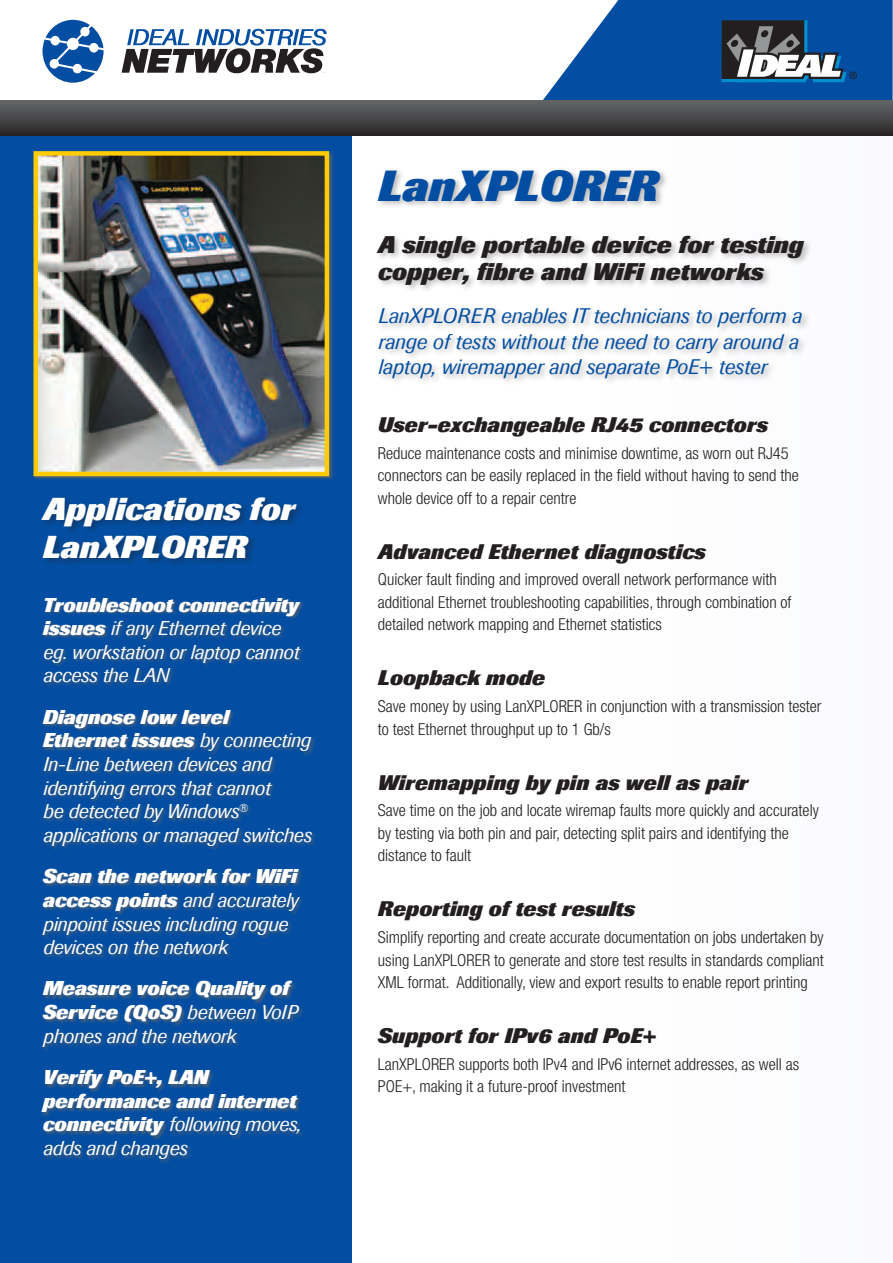
<style>
.page{position:relative;width:893px;height:1263px;background:#fff}
.page>*{position:absolute;margin:0;border:0;box-sizing:border-box;transform-origin:0 0}
.t1{font:italic 800 43.2px "Imago";color:#034ea2}
.t2{font:italic 800 31.5px/37.8px "Imago";color:#fff}
.t3{font:italic 800 24px/27px "Imago";color:#231f20}
.t4{font:italic 800 21px "Imago";color:#231f20}
.t5{font:italic 21px/25.2px "Imago";color:#034ea2}
.t6{font:italic 19.95px/23.7px "Imago";letter-spacing:-.01em;color:#fff}
.t7{font:italic 800 19.95px/23.7px "Imago";letter-spacing:-.01em;color:#fff}
.t8{font:300 condensed 16.5px/22.5px "Helvetica Neue LT Std";color:#231f20}
.s1{font-weight:800}
.s2{font-weight:400}
</style>
<div class="page">
<svg style="left:122px;top:29px;width:205px;height:44px"></svg>
<svg style="left:43px;top:20px;width:61px;height:63px"></svg>
<svg style="left:542px;top:0;width:351px;height:101px"></svg>
<div style="left:0;top:131px;width:351px;height:1132px;background:#034ea2"></div>
<div style="left:0;top:101px;width:893px;height:34px;background:linear-gradient(to bottom,#656769,#2b2829)"></div>
<div style="left:42px;top:597px;width:275px;height:566px;background:#636466;opacity:.65"></div>
<div style="left:40px;top:496px;width:265px;height:71px;background:#231f20;opacity:.4"></div>
<div style="left:33px;top:151px;width:301px;height:330px;background:#636466;opacity:.65"></div>
<img style="left:38px;top:156px;width:286px;height:315px">
<div style="left:33px;top:151px;width:296px;height:325px;border:4px solid #ffcb04"></div>
<div style="left:375px;top:167px;width:438px;height:220px;background:#231f20;opacity:.3"></div>
<h2 class="t2" style="left:43px;top:491px;width:254px">Applications for<br>LanXPLORER</h2>
<p class="t6" style="left:43px;top:593px;width:258px"><span class="s1">Troubleshoot connectivity issues</span> if any Ethernet device eg. workstation or laptop cannot access the LAN</p>
<p class="t6" style="left:43px;top:705px;width:270px"><span class="s1">Diagnose low level<br>Ethernet issues</span> by connecting<br>In-Line between devices and identifying errors that cannot<br>be detected by Windows<sup>® </sup>applications or managed switches</p>
<p class="t6" style="left:43px;top:865px;width:257px"><span class="s1">Scan the network for WiFi access points</span> and accurately pinpoint issues including rogue devices on the network</p>
<p class="t7" style="left:43px;top:977px;width:256px">Measure voice Quality of<br>Service (QoS) <span class="s2">between VoIP phones and the network</span></p>
<p class="t7" style="left:43px;top:1065px;width:259px">Verify PoE+, LAN performance and internet connectivity <span class="s2">following moves, adds and changes</span></p>
<h1 class="t1" style="left:378px;top:160px;width:281px">LanXPLORER</h1>
<h3 class="t3" style="left:378px;top:232px;width:427px">A single portable device for testing copper, fibre and WiFi networks</h3>
<p class="t5" style="left:378px;top:304px;width:425px">LanXPLORER enables IT technicians to perform a range of tests without the need to carry around a laptop, wiremapper and separate PoE+ tester</p>
<p class="t4" style="left:378px;top:412px;width:391px">User-exchangeable RJ45 connectors</p>
<p class="t8" style="left:378px;top:441px;width:422px">Reduce maintenance costs and minimise downtime, as worn out RJ45 connectors can be easily replaced in the field without having to send the whole device off to a repair centre</p>
<p class="t4" style="left:378px;top:539px;width:329px">Advanced Ethernet diagnostics</p>
<p class="t8" style="left:378px;top:568px;width:415px">Quicker fault finding and improved overall network performance with additional Ethernet troubleshooting capabilities, through combination of detailed network mapping and Ethernet statistics</p>
<p class="t4" style="left:378px;top:666px;width:169px">Loopback mode</p>
<p class="t8" style="left:378px;top:695px;width:445px">Save money by using LanXPLORER in conjunction with a transmission tester to test Ethernet throughput up to 1 Gb/s</p>
<p class="t4" style="left:378px;top:770px;width:372px">Wiremapping by pin as well as pair</p>
<p class="t8" style="left:378px;top:799px;width:442px">Save time on the job and locate wiremap faults more quickly and accurately by testing via both pin and pair, detecting split pairs and identifying the distance to fault</p>
<p class="t4" style="left:378px;top:897px;width:258px">Reporting of test results</p>
<p class="t8" style="left:378px;top:926px;width:447px;text-align:justify">Simplify reporting and create accurate documentation on jobs undertaken by using LanXPLORER to generate and store test results in standards compliant XML format. Additionally, view and export results to enable report printing</p>
<p class="t4" style="left:378px;top:1023px;width:280px">Support for IPv6 and PoE+</p>
<p class="t8" style="left:378px;top:1052px;width:423px">LanXPLORER supports both IPv4 and IPv6 internet addresses, as well as<br>POE+, making it a future-proof investment</p>
</div>
